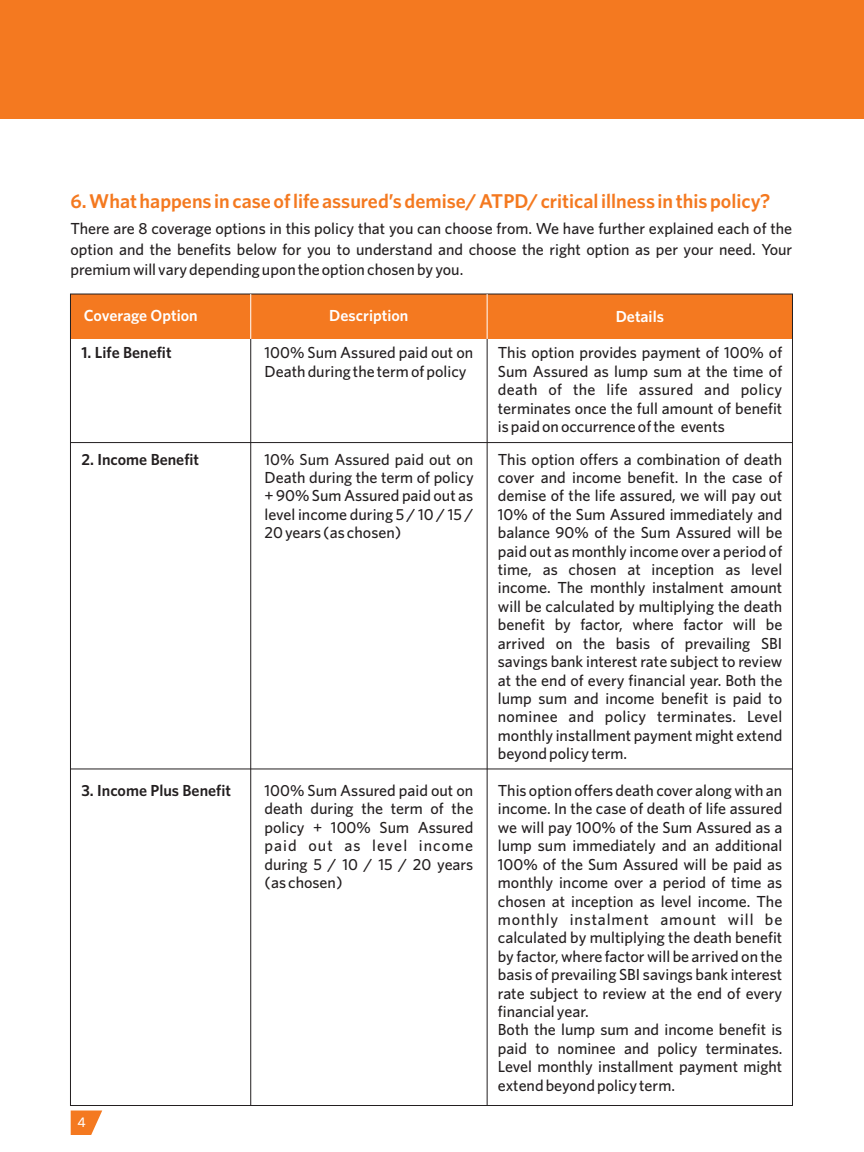
<style>
.page{position:relative;width:864px;height:1152px;background:#fff}
.page>*{position:absolute;margin:0;border:0;box-sizing:border-box;transform-origin:0 0}
.t1{font:600 20px "Whitney";color:#f47920}
.t2{font:500 16px/18.4px "Whitney";color:#231f20;text-align:justify}
.t3{font:600 16px "Whitney";color:#231f20}
.t4{font:600 16px "Whitney";color:#fff}
.t5{font:500 14px "Whitney";color:#fff}
</style>
<div class="page">
<div style="left:0;top:0;width:864px;height:119px;background:#f47920"></div>
<svg style="left:71px;top:1111px;width:31px;height:24px"></svg>
<div style="left:70px;top:294px;width:722px;height:45px;background:#f47920"></div>
<hr style="left:487px;top:294px;width:1px;height:45px;background:#fff">
<hr style="left:250px;top:294px;width:1px;height:45px;background:#fff">
<hr style="left:487px;top:339px;width:1px;height:767px;background:#231f20">
<hr style="left:250px;top:339px;width:1px;height:767px;background:#231f20">
<hr style="left:70px;top:442px;width:722px;height:1px;background:#231f20">
<hr style="left:70px;top:768px;width:722px;height:1px;background:#231f20">
<p class="t1" style="left:70px;top:193px;width:702px">6. What happens in case of life assured’s demise/ ATPD/ critical illness in this policy?</p>
<p class="t2" style="left:70px;top:220px;width:723px;line-height:20.2px">There are 8 coverage options in this policy that you can choose from. We have further explained each of the option and the benefits below for you to understand and choose the right option as per your need. Your premium will vary depending upon the option chosen by you.</p>
<p class="t4" style="left:84px;top:309px;width:115px">Coverage Option</p>
<p class="t4" style="left:329px;top:309px;width:81px">Description</p>
<p class="t4" style="left:616px;top:311px;width:50px">Details</p>
<p class="t3" style="left:81px;top:347px;width:92px">1. Life Benefit</p>
<p class="t2" style="left:498px;top:345px;width:286px">This option provides payment of 100% of Sum Assured as lump sum at the time of death of the life assured and policy terminates once the full amount of benefit is paid on occurrence of the events</p>
<p class="t2" style="left:265px;top:345px;width:210px">100% Sum Assured paid out on<br>Death during the term of policy</p>
<p class="t3" style="left:81px;top:453px;width:119px">2. Income Benefit</p>
<p class="t2" style="left:498px;top:451px;width:286px">This option offers a combination of death cover and income benefit. In the case of demise of the life assured, we will pay out 10% of the Sum Assured immediately and balance 90% of the Sum Assured will be paid out as monthly income over a period of time, as chosen at inception as level income. The monthly instalment amount will be calculated by multiplying the death benefit by factor, where factor will be arrived on the basis of prevailing SBI savings bank interest rate subject to review at the end of every financial year. Both the lump sum and income benefit is paid to nominee and policy terminates. Level monthly installment payment might extend beyond policy term.</p>
<p class="t2" style="left:265px;top:451px;width:211px">10% Sum Assured paid out on Death during the term of policy + 90% Sum Assured paid out as level income during 5 / 10 / 15 / 20 years (as chosen)</p>
<p class="t3" style="left:81px;top:785px;width:151px">3. Income Plus Benefit</p>
<p class="t2" style="left:498px;top:783px;width:286px;text-align:left">This option offers death cover along with an income. In the case of death of life assured we will pay 100% of the Sum Assured as a lump sum immediately and an additional 100% of the Sum Assured will be paid as monthly income over a period of time as chosen at inception as level income. The monthly instalment amount will be calculated by multiplying the death benefit by factor, where factor will be arrived on the basis of prevailing SBI savings bank interest rate subject to review at the end of every financial year.<br>Both the lump sum and income benefit is paid to nominee and policy terminates.<br>Level monthly installment payment might extend beyond policy term.</p>
<p class="t2" style="left:265px;top:783px;width:210px">100% Sum Assured paid out on death during the term of the policy + 100% Sum Assured paid out as level income during 5 / 10 / 15 / 20 years (as chosen)</p>
<p class="t5" style="left:77px;top:1117px;width:10px">4</p>
</div>
